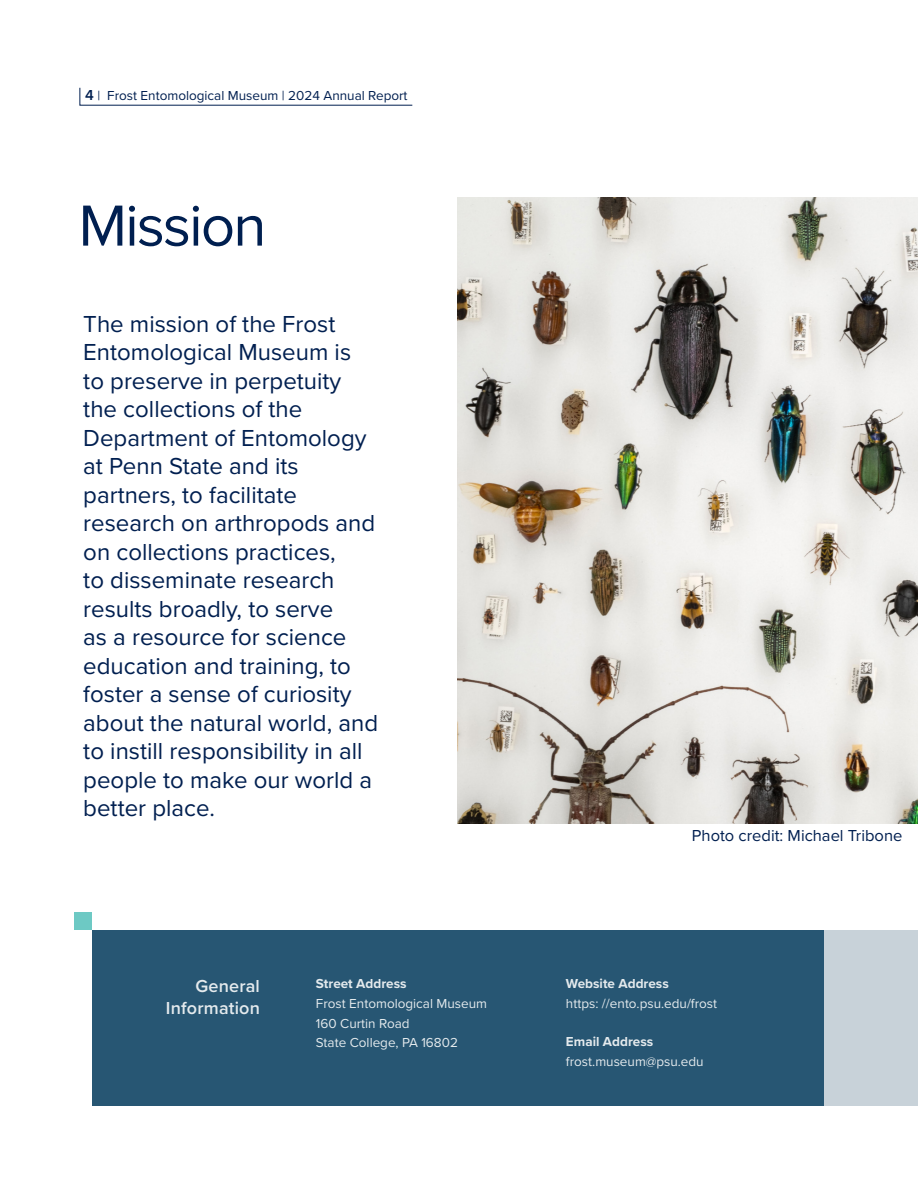
<style>
.page{position:relative;width:918px;height:1188px;background:#fff}
.page>*{position:absolute;margin:0;border:0;box-sizing:border-box;transform-origin:0 0}
.t1{font:60px "Proxima Nova";letter-spacing:-.03em;color:#001f50}
.Justify_Left{font:24px/28.5px "Proxima Nova";color:#001f50}
.Right__body{font:600 18px "Proxima Nova";letter-spacing:.01em;color:#e4eaed}
.t2{font:16.5px "Proxima Nova";color:#001f50}
.t3{font:13.5px "Proxima Nova";color:#e4eaed}
.t4{font:13.5px "Proxima Nova";color:#001f50}
.t5{font:700 13.5px "Proxima Nova";color:#e4eaed}
.s1{font-weight:600;font-size:15px}
</style>
<div class="page">
<svg style="left:80px;top:87px;width:333px;height:19px"></svg>
<div style="left:670px;top:930px;width:248px;height:175px;background:#c8d2d9"></div>
<div style="left:92px;top:930px;width:732px;height:175px;background:#275673"></div>
<div style="left:75px;top:912px;width:17px;height:18px;background:#6dc9c4"></div>
<img style="left:458px;top:197px;width:460px;height:626px">
<p class="t4" style="left:85px;top:86px;width:324px"><span class="s1">4</span> | Frost Entomological Museum | 2024 Annual Report</p>
<p class="t1" style="left:79px;top:181px;width:189px">Mission</p>
<p class="Justify_Left" style="left:83px;top:308px;width:296px">The mission of the Frost<br>Entomological Museum is<br>to preserve in perpetuity the collections of the<br>Department of Entomology at Penn State and its partners, to facilitate research on arthropods and on collections practices,<br>to disseminate research results broadly, to serve<br>as a resource for science education and training, to foster a sense of curiosity about the natural world, and to instill responsibility in all people to make our world a better place.</p>
<p class="Right__body" style="left:196px;top:973px;width:66px">General</p>
<p class="Right__body" style="left:166px;top:994px;width:96px">Information</p>
<p class="t5" style="left:316px;top:974px;width:92px">Street Address</p>
<p class="t3" style="left:316px;top:994px;width:173px">Frost Entomological Museum</p>
<p class="t3" style="left:316px;top:1013px;width:95px">160 Curtin Road</p>
<p class="t3" style="left:316px;top:1033px;width:144px">State College, PA 16802</p>
<p class="t2" style="left:692px;top:823px;width:212px">Photo credit: Michael Tribone</p>
<p class="t5" style="left:566px;top:974px;width:104px">Website Address</p>
<p class="t3" style="left:566px;top:994px;width:153px">https: //ento.psu.edu/frost</p>
<p class="t5" style="left:566px;top:1032px;width:89px">Email Address</p>
<p class="t3" style="left:566px;top:1052px;width:139px">frost.museum@psu.edu</p>
</div>
